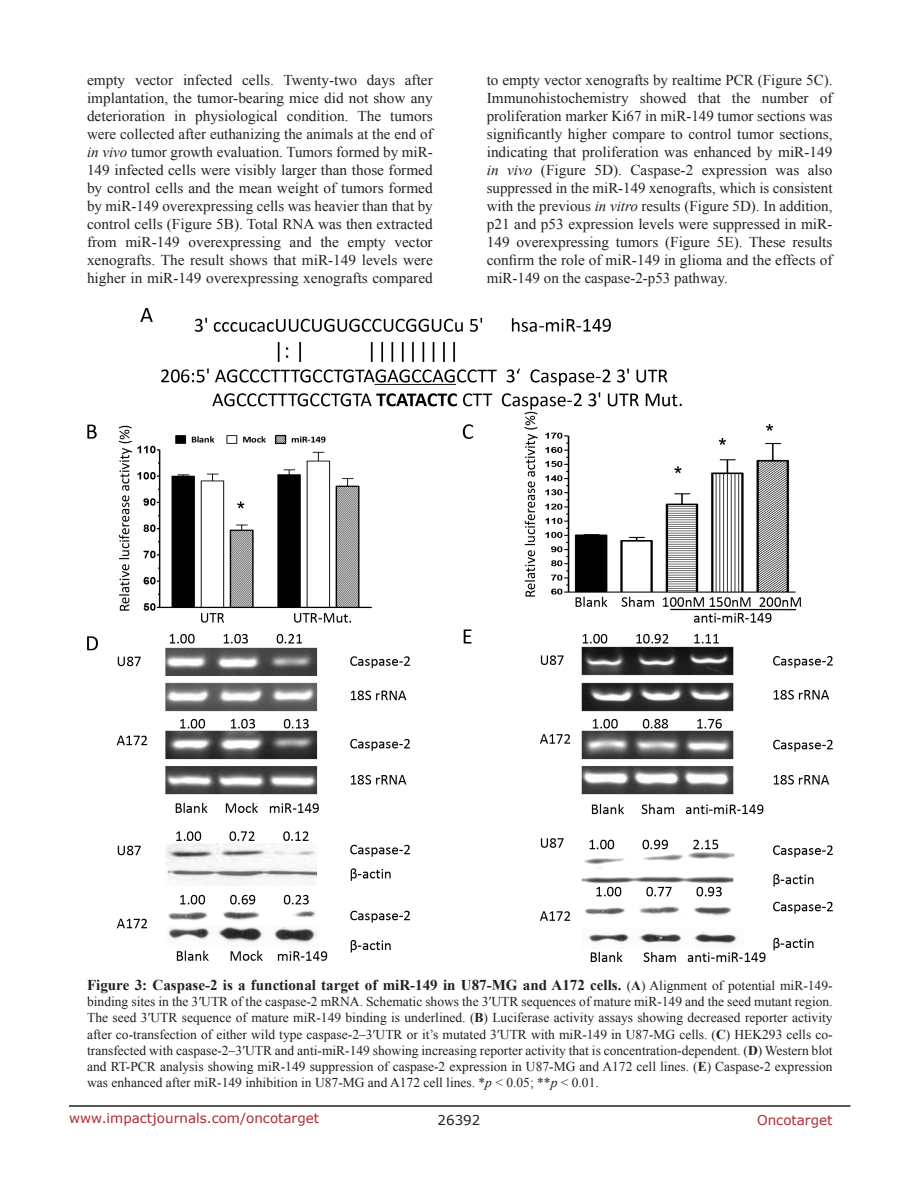
<style>
.page{position:relative;width:918px;height:1188px;background:#fff}
.page>*{position:absolute;margin:0;border:0;box-sizing:border-box;transform-origin:0 0}
.BodyText{font:15px/18px "Times New Roman";color:#221f22;text-align:justify}
.FigureText{font:700 15px "Times New Roman";color:#221f22}
.FigureText-2{font:13.5px/16.2px "Times New Roman";color:#221f22;text-align:justify}
.t1{font:13.5px "Verdana";color:#ac2b31}
.t2{font:13.5px "Verdana";color:#221f22}
.s1{font-style:italic}
.s2{font-weight:400;font-size:13.5px}
.s3{font-size:13.5px}
.s4{font-weight:700}
</style>
<div class="page">
<hr style="left:69px;top:1105px;width:781px;height:2px;background:#231f20">
<img style="left:87px;top:308px;width:745px;height:654px">
<p class="BodyText" style="left:87px;top:71px;width:347px">empty vector infected cells. Twenty-two days after implantation, the tumor-bearing mice did not show any deterioration in physiological condition. The tumors were collected after euthanizing the animals at the end of <span class="s1">in vivo</span> tumor growth evaluation. Tumors formed by miR-149 infected cells were visibly larger than those formed by control cells and the mean weight of tumors formed by miR-149 overexpressing cells was heavier than that by control cells (Figure 5B). Total RNA was then extracted from miR-149 overexpressing and the empty vector xenografts. The result shows that miR-149 levels were higher in miR-149 overexpressing xenografts compared</p>
<p class="BodyText" style="left:487px;top:71px;width:347px">to empty vector xenografts by realtime PCR (Figure 5C).<br>Immunohistochemistry showed that the number of proliferation marker Ki67 in miR-149 tumor sections was significantly higher compare to control tumor sections, indicating that proliferation was enhanced by miR-149 <span class="s1">in vivo</span> (Figure 5D). Caspase-2 expression was also suppressed in the miR-149 xenografts, which is consistent with the previous <span class="s1">in vitro</span> results (Figure 5D). In addition, p21 and p53 expression levels were suppressed in miR-149 overexpressing tumors (Figure 5E). These results confirm the role of miR-149 in glioma and the effects of miR-149 on the caspase-2-p53 pathway.</p>
<p class="FigureText" style="left:87px;top:975px;width:747px">Figure 3: Caspase-2 is a functional target of miR-149 in U87-MG and A172 cells. <span class="s2">(</span><span class="s3">A</span><span class="s2">) Alignment of potential miR-149-</span></p>
<p class="FigureText-2" style="left:87px;top:993px;width:747px">binding sites in the 3′UTR of the caspase-2 mRNA. Schematic shows the 3′UTR sequences of mature miR-149 and the seed mutant region.<br>The seed 3′UTR sequence of mature miR-149 binding is underlined. (<span class="s4">B</span>) Luciferase activity assays showing decreased reporter activity after co-transfection of either wild type caspase-2–3′UTR or it’s mutated 3′UTR with miR-149 in U87-MG cells. (<span class="s4">C</span>) HEK293 cells co&shy;transfected with caspase-2–3′UTR and anti-miR-149 showing increasing reporter activity that is concentration-dependent. (<span class="s4">D</span>) Western blot and RT-PCR analysis showing miR-149 suppression of caspase-2 expression in U87-MG and A172 cell lines. (<span class="s4">E</span>) Caspase-2 expression was enhanced after miR-149 inhibition in U87-MG and A172 cell lines. *<span class="s1">p</span> &lt; 0.05; **<span class="s1">p</span> &lt; 0.01.</p>
<p class="t1" style="left:69px;top:1109px;width:252px">www.impactjournals.com/oncotarget</p>
<p class="t2" style="left:438px;top:1111px;width:44px">26392</p>
<p class="t1" style="left:757px;top:1111px;width:77px">Oncotarget</p>
</div>
